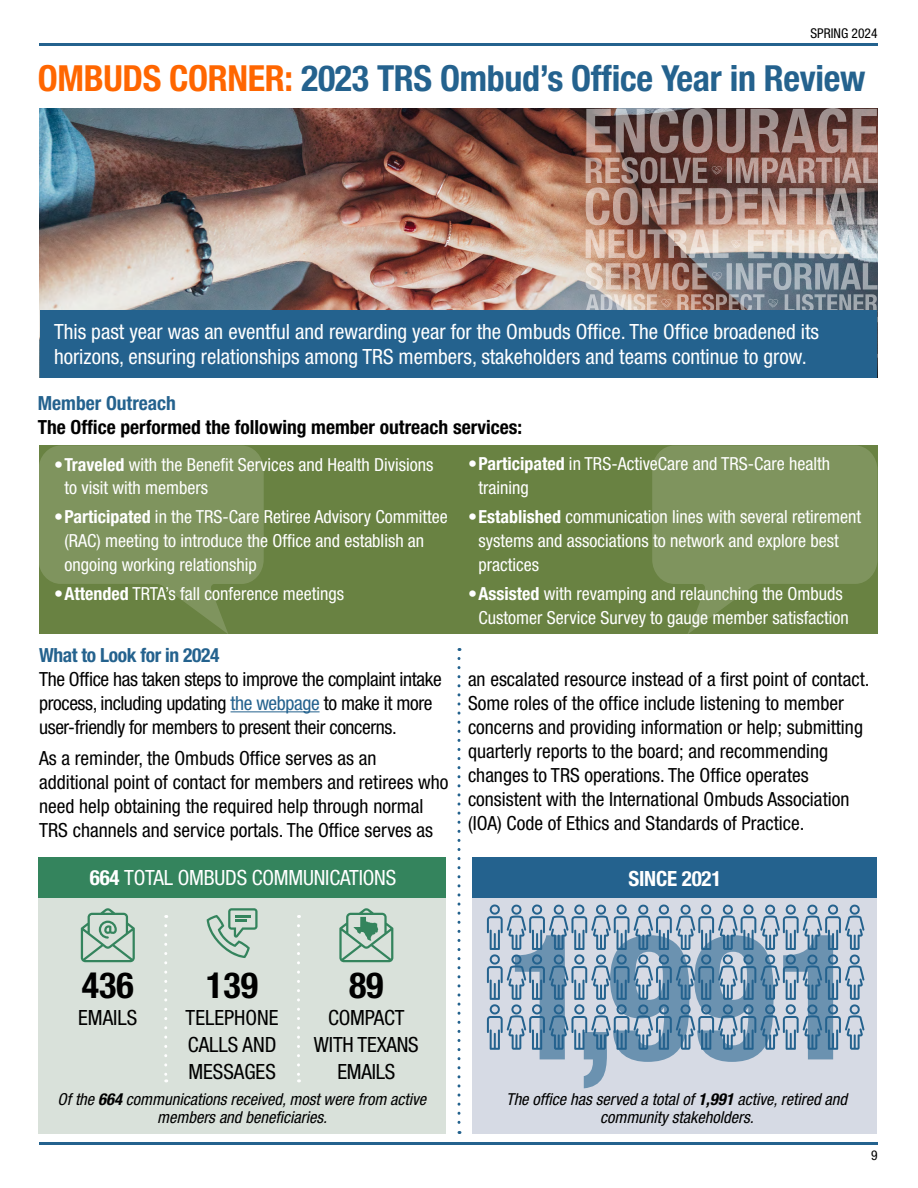
<style>
.page{position:relative;width:918px;height:1188px;background:#fff}
.page>*{position:absolute;margin:0;border:0;box-sizing:border-box;transform-origin:0 0}
.t1{font:700 condensed 36px "Helvetica Neue LT Std";letter-spacing:-.01em;color:#24628e}
.t2{font:700 condensed 36px "Helvetica Neue LT Std";color:#000}
.t3{font:condensed 21px/25.5px "Helvetica Neue LT Std";color:#fff}
.t4{font:condensed 21px/27px "Helvetica Neue LT Std";color:#000;text-align:justify}
.t5{font:700 condensed 21px "Helvetica Neue LT Std";letter-spacing:-.01em;color:#fff}
.t6{font:condensed 19.5px/24px "Helvetica Neue LT Std";color:#000}
.t7{font:condensed 19.5px/24px "Helvetica Neue LT Std";letter-spacing:-.02em;color:#000}
.t8{font:700 condensed 19.5px "Helvetica Neue LT Std";color:#000}
.t9{font:700 condensed 19.5px "Helvetica Neue LT Std";letter-spacing:-.02em;color:#24628e}
.t10{font:700 condensed 19.5px "Helvetica Neue LT Std";color:#24628e}
.t11{font:condensed 18px/24px "Helvetica Neue LT Std";color:#fff}
.t12{font:italic condensed 16.5px/18px "Helvetica Neue LT Std";color:#000;text-align:center}
.t13{font:condensed 13.5px "Helvetica Neue LT Std";color:#000}
.s1{color:#f60}
.s2{font-weight:700}
.s3{color:#24628e}
</style>
<div class="page">
<hr style="left:39px;top:1142px;width:839px;height:3px;background:#24628e">
<hr style="left:39px;top:43px;width:839px;height:3px;background:#24628e">
<hr style="left:231px;top:711px;width:89px;height:1px;background:#24628e">
<div style="left:38px;top:857px;width:408px;height:277px;background:#d9e1da"></div>
<div style="left:38px;top:857px;width:408px;height:41px;background:#34845d"></div>
<svg style="left:81px;top:908px;width:54px;height:54px"></svg>
<svg style="left:207px;top:908px;width:51px;height:50px"></svg>
<svg style="left:339px;top:908px;width:54px;height:54px"></svg>
<svg style="left:164px;top:926px;width:3px;height:156px"></svg>
<svg style="left:297px;top:926px;width:3px;height:156px"></svg>
<div style="left:39px;top:446px;width:839px;height:188px;background:#698242"></div>
<svg style="left:39px;top:446px;width:225px;height:188px"></svg>
<svg style="left:652px;top:446px;width:225px;height:188px"></svg>
<div style="left:472px;top:859px;width:406px;height:275px;background:#d6dae4"></div>
<div style="left:472px;top:857px;width:406px;height:41px;background:#24628e"></div>
<svg style="left:487px;top:904px;width:378px;height:146px"></svg>
<img style="left:39px;top:108px;width:547px;height:270px">
<img style="left:586px;top:108px;width:292px;height:202px">
<div style="left:40px;top:310px;width:838px;height:68px;background:#24628e"></div>
<svg style="left:515px;top:935px;width:318px;height:153px"></svg>
<svg style="left:458px;top:658px;width:2px;height:476px"></svg>
<p class="t13" style="left:811px;top:25px;width:68px">SPRING 2024</p>
<h1 class="t1" style="left:38px;top:57px;width:829px"><span class="s1">OMBUDS CORNER:</span> 2023 TRS Ombud’s Office Year in Review</h1>
<p class="t3" style="left:54px;top:319px;width:767px">This past year was an eventful and rewarding year for the Ombuds Office. The Office broadened its horizons, ensuring relationships among TRS members, stakeholders and teams continue to grow.</p>
<p class="t10" style="left:38px;top:391px;width:140px">Member Outreach</p>
<p class="t8" style="left:38px;top:415px;width:486px">The Office performed the following member outreach services:</p>
<p class="t11" style="left:64px;top:452px;width:371px;text-indent:-10px">•<span class="s2">Traveled</span> with the Benefit Services and Health Divisions to visit with members</p>
<p class="t11" style="left:64px;top:505px;width:385px;text-indent:-10px">•<span class="s2">Participated</span> in the TRS-Care Retiree Advisory Committee (RAC) meeting to introduce the Office and establish an ongoing working relationship</p>
<p class="t11" style="left:54px;top:581px;width:292px">•<span class="s2">Attended</span> TRTA’s fall conference meetings</p>
<p class="t9" style="left:39px;top:643px;width:182px">What to Look for in 2024</p>
<p class="t7" style="left:39px;top:667px;width:404px">The Office has taken steps to improve the complaint intake process, including updating <span class="s3">the webpage</span> to make it more user-friendly for members to present their concerns.</p>
<p class="t6" style="left:39px;top:746px;width:411px">As a reminder, the Ombuds Office serves as an additional point of contact for members and retirees who need help obtaining the required help through normal TRS channels and service portals. The Office serves as</p>
<p class="t3" style="left:90px;top:864px;width:308px"><span class="s2">664</span> TOTAL OMBUDS COMMUNICATIONS</p>
<p class="t11" style="left:478px;top:452px;width:353px;text-indent:-10px">•<span class="s2">Participated</span> in TRS-ActiveCare and TRS-Care health training</p>
<p class="t11" style="left:478px;top:505px;width:384px;text-indent:-10px">•<span class="s2">Established</span> communication lines with several retirement systems and associations to network and explore best practices</p>
<p class="t11" style="left:468px;top:581px;width:382px;text-align:center">•<span class="s2">Assisted</span> with revamping and relaunching the Ombuds<br>Customer Service Survey to gauge member satisfaction</p>
<p class="t6" style="left:468px;top:667px;width:403px">an escalated resource instead of a first point of contact.<br>Some roles of the office include listening to member concerns and providing information or help; submitting quarterly reports to the board; and recommending changes to TRS operations. The Office operates consistent with the International Ombuds Association (IOA) Code of Ethics and Standards of Practice.</p>
<p class="t5" style="left:628px;top:866px;width:95px">SINCE 2021</p>
<h1 class="t2" style="left:82px;top:964px;width:53px">436</h1>
<p class="t4" style="left:78px;top:1004px;width:61px">EMAILS</p>
<h1 class="t2" style="left:206px;top:964px;width:53px">139</h1>
<p class="t4" style="left:186px;top:1004px;width:94px">TELEPHONE CALLS AND MESSAGES</p>
<h1 class="t2" style="left:349px;top:964px;width:36px">89</h1>
<p class="t4" style="left:314px;top:1004px;width:106px;text-align:center">COMPACT<br>WITH TEXANS<br>EMAILS</p>
<p class="t12" style="left:58px;top:1091px;width:370px">Of the <span class="s2">664</span> communications received, most were from active members and beneficiaries.</p>
<p class="t12" style="left:506px;top:1091px;width:343px">The office has served a total of <span class="s2">1,991</span> active, retired and community stakeholders.</p>
<p class="t13" style="left:871px;top:1147px;width:8px">9</p>
</div>
